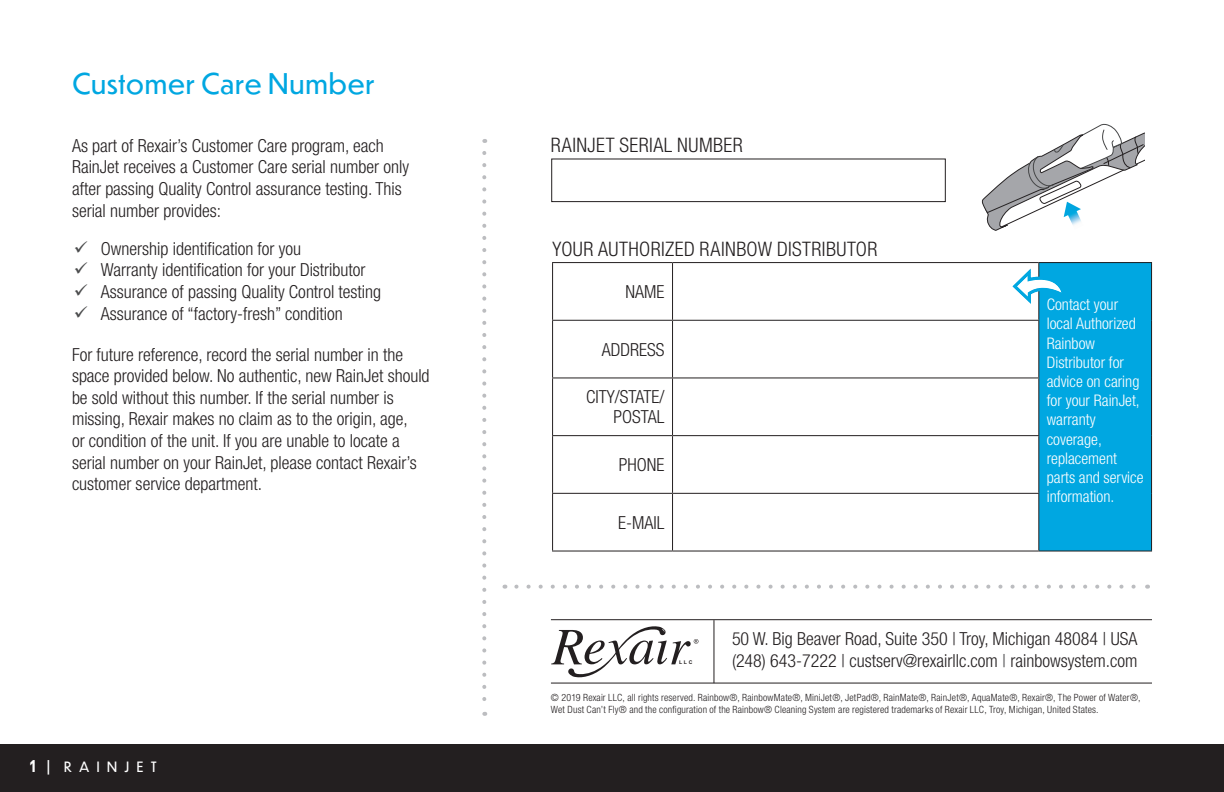
<style>
.page{position:relative;width:1224px;height:792px;background:#fff}
.page>*{position:absolute;margin:0;border:0;box-sizing:border-box;transform-origin:0 0}
.t1{font:28px "Dunbar Text";letter-spacing:.005em;color:#00a7e1}
.t2{font:300 condensed 20px "Helvetica Neue LT Std";letter-spacing:.02em;color:#231f20}
.t3{font:300 condensed 18px/21.6px "Helvetica Neue LT Std";color:#231f20}
.t4{font:300 condensed 16px/19.2px "Helvetica Neue LT Std";color:#fff}
.t5{font:14px "Dunbar Text";letter-spacing:.5em;color:#fff}
.t6{font:300 condensed 10px/12px "Helvetica Neue LT Std";letter-spacing:.015em;color:#231f20}
.t7{font:700 5.2px "Arial";color:#231f20}
.s1{font-family:"Dunbar Tall";font-weight:500;font-size:16px}
.s2{color:#3e3e3f}
</style>
<div class="page">
<div style="left:0;top:744px;width:1224px;height:48px;background:#231f20"></div>
<svg style="left:482px;top:153px;width:4px;height:563px"></svg>
<svg style="left:982px;top:123px;width:162px;height:108px"></svg>
<div style="left:551px;top:158px;width:395px;height:44px;border:1px solid #231f20"></div>
<img style="left:1064px;top:202px;width:19px;height:27px">
<svg style="left:551px;top:627px;width:147px;height:50px"></svg>
<hr style="left:551px;top:683px;width:601px;height:1px;background:#231f20">
<hr style="left:551px;top:619px;width:601px;height:1px;background:#231f20">
<hr style="left:713px;top:620px;width:1px;height:63px;background:#231f20">
<svg style="left:516px;top:585px;width:620px;height:4px"></svg>
<div style="left:1039px;top:263px;width:113px;height:288px;background:#00a7e1"></div>
<hr style="left:552px;top:262px;width:121px;height:1px;background:#231f20">
<hr style="left:552px;top:263px;width:1px;height:57px;background:#231f20">
<hr style="left:673px;top:262px;width:366px;height:1px;background:#231f20">
<hr style="left:672px;top:263px;width:1px;height:57px;background:#231f20">
<hr style="left:1039px;top:262px;width:113px;height:1px;background:#231f20">
<hr style="left:1038px;top:263px;width:1px;height:57px;background:#231f20">
<hr style="left:1151px;top:263px;width:1px;height:57px;background:#231f20">
<hr style="left:1151px;top:320px;width:1px;height:58px;background:#231f20">
<hr style="left:1151px;top:378px;width:1px;height:58px;background:#231f20">
<hr style="left:1151px;top:436px;width:1px;height:57px;background:#231f20">
<hr style="left:1151px;top:493px;width:1px;height:58px;background:#231f20">
<hr style="left:1039px;top:551px;width:113px;height:1px;background:#231f20">
<hr style="left:552px;top:320px;width:121px;height:1px;background:#231f20">
<hr style="left:552px;top:321px;width:1px;height:56px;background:#231f20">
<hr style="left:673px;top:320px;width:366px;height:1px;background:#231f20">
<hr style="left:672px;top:321px;width:1px;height:56px;background:#231f20">
<hr style="left:1038px;top:321px;width:1px;height:56px;background:#231f20">
<hr style="left:552px;top:377px;width:121px;height:1px;background:#231f20">
<hr style="left:552px;top:378px;width:1px;height:57px;background:#231f20">
<hr style="left:673px;top:377px;width:366px;height:1px;background:#231f20">
<hr style="left:672px;top:378px;width:1px;height:57px;background:#231f20">
<hr style="left:1038px;top:378px;width:1px;height:57px;background:#231f20">
<hr style="left:552px;top:435px;width:121px;height:1px;background:#231f20">
<hr style="left:552px;top:436px;width:1px;height:57px;background:#231f20">
<hr style="left:673px;top:435px;width:366px;height:1px;background:#231f20">
<hr style="left:672px;top:436px;width:1px;height:57px;background:#231f20">
<hr style="left:1038px;top:436px;width:1px;height:57px;background:#231f20">
<hr style="left:552px;top:493px;width:121px;height:1px;background:#231f20">
<hr style="left:552px;top:494px;width:1px;height:57px;background:#231f20">
<hr style="left:673px;top:493px;width:366px;height:1px;background:#231f20">
<hr style="left:672px;top:494px;width:1px;height:57px;background:#231f20">
<hr style="left:1038px;top:494px;width:1px;height:57px;background:#231f20">
<hr style="left:552px;top:551px;width:121px;height:1px;background:#231f20">
<hr style="left:673px;top:551px;width:366px;height:1px;background:#231f20">
<svg style="left:1012px;top:267px;width:50px;height:40px"></svg>
<h1 class="t1" style="left:72px;top:63px;width:305px">Customer Care Number</h1>
<p class="t3" style="left:72px;top:135px;width:339px">As part of Rexair’s Customer Care program, each RainJet receives a Customer Care serial number only after passing Quality Control assurance testing. This serial number provides:</p>
<p class="t3" style="left:101px;top:237px;width:282px">Ownership identification for you<br>Warranty identification for your Distributor Assurance of passing Quality Control testing Assurance of “factory-fresh” condition</p>
<p class="t3" style="left:72px;top:343px;width:359px">For future reference, record the serial number in the space provided below. No authentic, new RainJet should be sold without this number. If the serial number is missing, Rexair makes no claim as to the origin, age,<br>or condition of the unit. If you are unable to locate a serial number on your RainJet, please contact Rexair’s customer service department.</p>
<p class="t5" style="left:30px;top:757px;width:128px"><span class="s1">1 |</span> RAINJET</p>
<p class="t2" style="left:551px;top:133px;width:193px">RAINJET SERIAL NUMBER</p>
<p class="t2" style="left:553px;top:238px;width:326px">YOUR AUTHORIZED RAINBOW DISTRIBUTOR</p>
<p class="t3" style="left:626px;top:281px;width:41px">NAME</p>
<p class="t3" style="left:602px;top:338px;width:64px">ADDRESS</p>
<p class="t3" style="left:586px;top:387px;width:80px;line-height:20px;text-align:right">CITY/STATE/<br>POSTAL</p>
<p class="t3" style="left:619px;top:454px;width:47px">PHONE</p>
<p class="t3" style="left:618px;top:511px;width:48px">E-MAIL</p>
<p class="t4" style="left:1047px;top:295px;width:98px">Contact your local Authorized<br>Rainbow<br>Distributor for advice on caring for your RainJet, warranty coverage, replacement parts and service information.</p>
<p class="t7" style="left:679px;top:659px;width:15px">LLC</p>
<p class="t3" style="left:732px;top:628px;width:407px">50 W. Big Beaver Road, Suite 350 | Troy, Michigan 48084 | USA (248) 643-7222 | custserv@rexairllc.com <span class="s2">|</span> rainbowsystem.com</p>
<p class="t6" style="left:551px;top:691px;width:591px">© 2019 Rexair LLC, all rights reserved. Rainbow®, RainbowMate®, MiniJet®, JetPad®, RainMate®, RainJet®, AquaMate®, Rexair®, The Power of Water®,<br>Wet Dust Can’t Fly® and the configuration of the Rainbow® Cleaning System are registered trademarks of Rexair LLC, Troy, Michigan, United States.</p>
</div>
